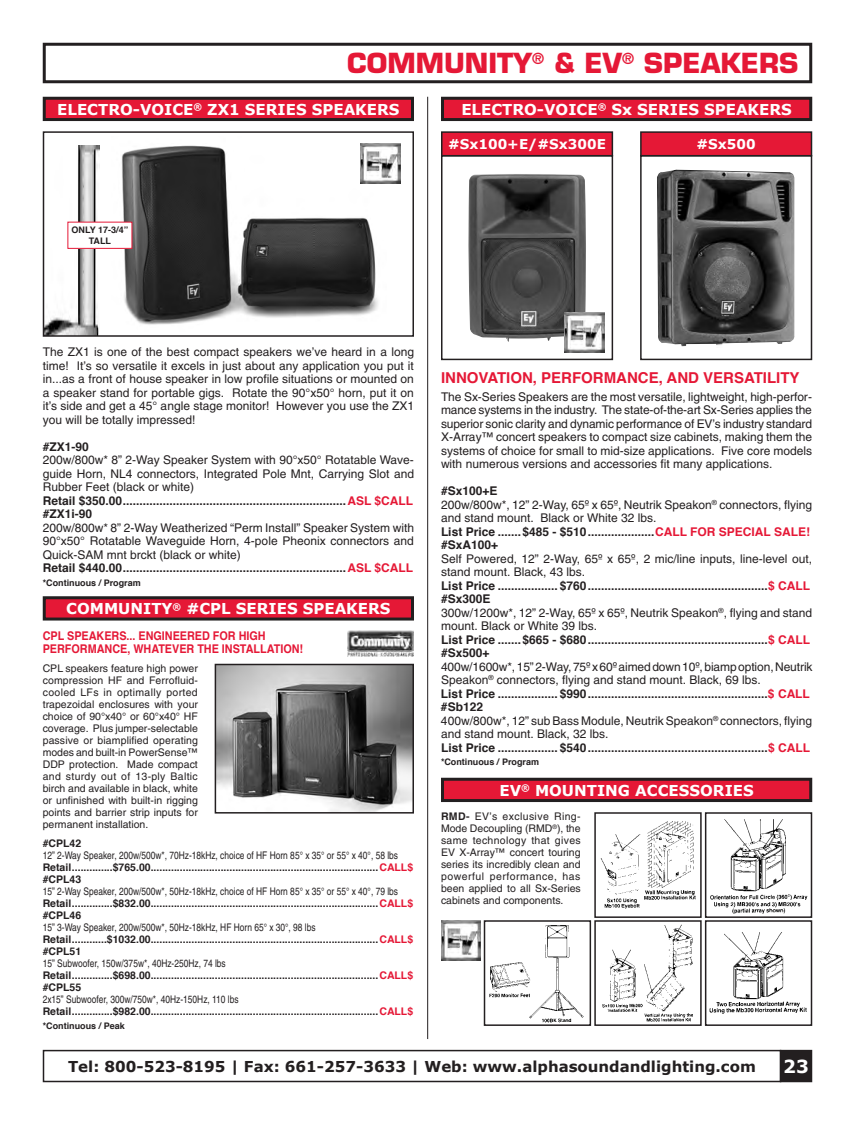
<style>
.page{position:relative;width:855px;height:1125px;background:#fff}
.page>*{position:absolute;margin:0;border:0;box-sizing:border-box;transform-origin:0 0}
.t1{font:700 27px "Eurostile LT Std";color:#e51836}
.t2{font:700 18px "Verdana";color:#fff}
.t3{font:700 15px "Verdana";color:#fff}
.t4{font:700 15px "Verdana";color:#231f20}
.t5{font:700 15px "Helvetica";color:#e51836}
.t6{font:700 13.5px "Verdana";color:#fff}
.t7{font:12px/13.5px "Helvetica";color:#231f20}
.t8{font:700 12px/13.5px "Helvetica";color:#231f20}
.t9{font:700 12px/13.5px "Helvetica";color:#e51836;scale:.9 1}
.t10{font:700 10.5px/12px "Helvetica";color:#231f20}
.t11{font:10.5px/12px "Helvetica";color:#231f20;text-align:justify}
.t12{font:700 9px/10.5px "Helvetica";color:#231f20;text-align:center}
.s1{font-weight:700}
.s2{font-weight:700;color:#e51836}
.s3{font-weight:400}
.s4{color:#e51836}
</style>
<div class="page">
<img style="left:46px;top:145px;width:54px;height:189px">
<hr style="left:427px;top:97px;width:1px;height:942px;background:#231f20">
<img style="left:468px;top:174px;width:119px;height:168px">
<div style="left:441px;top:155px;width:172px;height:205px;border:2px solid #231f20"></div>
<img style="left:657px;top:169px;width:138px;height:178px">
<div style="left:640px;top:155px;width:172px;height:205px;border:2px solid #231f20"></div>
<img style="left:565px;top:313px;width:40px;height:40px">
<img style="left:709px;top:932px;width:98px;height:82px">
<div style="left:705px;top:920px;width:107px;height:106px;border:2px solid #231f20"></div>
<img style="left:602px;top:924px;width:91px;height:98px">
<div style="left:594px;top:920px;width:108px;height:106px;border:2px solid #231f20"></div>
<img style="left:489px;top:925px;width:95px;height:98px">
<div style="left:484px;top:920px;width:107px;height:106px;border:2px solid #231f20"></div>
<img style="left:600px;top:821px;width:96px;height:88px">
<div style="left:594px;top:812px;width:108px;height:106px;border:2px solid #231f20"></div>
<img style="left:710px;top:819px;width:98px;height:95px">
<div style="left:705px;top:812px;width:107px;height:106px;border:2px solid #231f20"></div>
<img style="left:441px;top:920px;width:40px;height:40px">
<img style="left:111px;top:143px;width:276px;height:182px">
<div style="left:43px;top:131px;width:371px;height:206px;border:2px solid #231f20"></div>
<img style="left:361px;top:143px;width:40px;height:40px">
<img style="left:218px;top:667px;width:193px;height:144px">
<div style="left:215px;top:664px;width:199px;height:150px;border:2px solid #231f20"></div>
<img style="left:348px;top:631px;width:66px;height:25px">
<div style="left:43px;top:43px;width:769px;height:40px;border:3px solid #231f20"></div>
<div style="left:43px;top:1050px;width:738px;height:32px;border:2px solid #231f20"></div>
<div style="left:781px;top:1051px;width:31px;height:31px;background:#231f20"></div>
<div style="left:780px;top:1050px;width:32px;height:32px;border:2px solid #231f20"></div>
<div style="left:442px;top:98px;width:369px;height:22px;background:#e51836"></div>
<div style="left:441px;top:97px;width:371px;height:24px;border:3px solid #231f20"></div>
<div style="left:442px;top:132px;width:170px;height:24px;background:#e51836"></div>
<div style="left:441px;top:131px;width:172px;height:25px;border:2px solid #231f20"></div>
<div style="left:641px;top:132px;width:171px;height:24px;background:#e51836"></div>
<div style="left:640px;top:131px;width:172px;height:25px;border:2px solid #231f20"></div>
<div style="left:442px;top:779px;width:369px;height:22px;background:#e51836"></div>
<div style="left:441px;top:778px;width:371px;height:24px;border:3px solid #231f20"></div>
<div style="left:44px;top:98px;width:368px;height:22px;background:#e51836"></div>
<div style="left:43px;top:97px;width:371px;height:24px;border:3px solid #231f20"></div>
<div style="left:44px;top:598px;width:368px;height:21px;background:#e51836"></div>
<div style="left:43px;top:596px;width:371px;height:25px;border:3px solid #231f20"></div>
<div style="left:68px;top:222px;width:64px;height:26px;background:#fff"></div>
<div style="left:68px;top:222px;width:64px;height:27px;border:1px solid #e51836"></div>
<h1 class="t1" style="left:347px;top:47px;width:453px">COMMUNITY<sup>®</sup> &amp; EV<sup>®</sup> SPEAKERS</h1>
<p class="t3" style="left:57px;top:100px;width:344px">ELECTRO-VOICE<sup>®</sup> ZX1 SERIES SPEAKERS</p>
<p class="t12" style="left:72px;top:225px;width:58px">ONLY 17-3/4”<br>TALL</p>
<p class="t3" style="left:461px;top:100px;width:332px">ELECTRO-VOICE<sup>®</sup> Sx SERIES SPEAKERS</p>
<p class="t6" style="left:448px;top:136px;width:159px">#Sx100+E/#Sx300E</p>
<p class="t6" style="left:697px;top:136px;width:61px">#Sx500</p>
<p class="t7" style="left:43px;top:346px;width:373px;text-align:justify">The ZX1 is one of the best compact speakers we’ve heard in a long time! It’s so versatile it excels in just about any application you put it in...as a front of house speaker in low profile situations or mounted on a speaker stand for portable gigs. Rotate the 90°x50° horn, put it on it’s side and get a 45° angle stage monitor! However you use the ZX1 you will be totally impressed!</p>
<p class="t8" style="left:43px;top:439px;width:48px">#ZX1-90</p>
<p class="t7" style="left:43px;top:454px;width:373px">200w/800w* 8” 2-Way Speaker System with 90°x50° Rotatable Wave&shy;guide Horn, NL4 connectors, Integrated Pole Mnt, Carrying Slot and Rubber Feet (black or white)<br><span class="s1">Retail $350.00...................................................................</span><span class="s2">ASL $CALL </span><span class="s1">#ZX1i-90</span></p>
<p class="t7" style="left:43px;top:521px;width:373px">200w/800w* 8” 2-Way Weatherized “Perm Install” Speaker System with 90°x50° Rotatable Waveguide Horn, 4-pole Pheonix connectors and Quick-SAM mnt brckt (black or white)<br><span class="s1">Retail $440.00...................................................................</span><span class="s2">ASL $CALL</span></p>
<p class="t12" style="left:43px;top:577px;width:100px">*Continuous / Program</p>
<p class="t3" style="left:66px;top:599px;width:326px">COMMUNITY<sup>®</sup> #CPL SERIES SPEAKERS</p>
<p class="t9" style="left:43px;top:628px;width:291px">CPL SPEAKERS... ENGINEERED FOR HIGH<br>PERFORMANCE, WHATEVER THE INSTALLATION!</p>
<p class="t11" style="left:43px;top:662px;width:157px">CPL speakers feature high power compression HF and Ferrofluid&shy;cooled LFs in optimally ported trapezoidal enclosures with your choice of 90°x40° or 60°x40° HF coverage. Plus jumper-selectable passive or biamplified operating modes and built-in PowerSense™ DDP protection. Made compact and sturdy out of 13-ply Baltic birch and available in black, white or unfinished with built-in rigging points and barrier strip inputs for permanent installation.</p>
<p class="t10" style="left:43px;top:837px;width:40px">#CPL42</p>
<p class="t10" style="left:43px;top:849px;width:372px"><span class="s3">12” 2-Way Speaker, 200w/500w*, 70Hz-18kHz, choice of HF Horn 85° x 35° or 55° x 40°, 58 lbs<br></span>Retail..............$765.00..............................................................................<span class="s4">CALL$ </span>#CPL43</p>
<p class="t10" style="left:43px;top:885px;width:372px"><span class="s3">15” 2-Way Speaker, 200w/500w*, 50Hz-18kHz, choice of HF Horn 85° x 35° or 55° x 40°, 79 lbs<br></span>Retail..............$832.00..............................................................................<span class="s4">CALL$ </span>#CPL46</p>
<p class="t10" style="left:43px;top:921px;width:372px"><span class="s3">15” 3-Way Speaker, 200w/500w*, 50Hz-18kHz, HF Horn 65° x 30°, 98 lbs<br></span>Retail............$1032.00..............................................................................<span class="s4">CALL$ </span>#CPL51</p>
<p class="t10" style="left:43px;top:957px;width:372px"><span class="s3">15” Subwoofer, 150w/375w*, 40Hz-250Hz, 74 lbs<br></span>Retail..............$698.00..............................................................................<span class="s4">CALL$ </span>#CPL55</p>
<p class="t10" style="left:43px;top:993px;width:372px"><span class="s3">2x15” Subwoofer, 300w/750w*, 40Hz-150Hz, 110 lbs<br></span>Retail..............$982.00..............................................................................<span class="s4">CALL$</span></p>
<p class="t12" style="left:43px;top:1020px;width:84px">*Continuous / Peak</p>
<p class="t5" style="left:441px;top:364px;width:360px">INNOVATION, PERFORMANCE, AND VERSATILITY</p>
<p class="t7" style="left:441px;top:390px;width:373px;text-align:justify">The Sx-Series Speakers are the most versatile, lightweight, high-perfor&shy;mance systems in the industry. The state-of-the-art Sx-Series applies the superior sonic clarity and dynamic performance of EV’s industry standard X-Array™ concert speakers to compact size cabinets, making them the systems of choice for small to mid-size applications. Five core models with numerous versions and accessories fit many applications.</p>
<p class="t7" style="left:441px;top:484px;width:373px"><span class="s1">#Sx100+E<br></span>200w/800w*, 12” 2-Way, 65º x 65º, Neutrik Speakon<sup>®</sup> connectors, flying and stand mount. Black or White 32 lbs.<br><span class="s1">List Price .......$485 - $510....................</span><span class="s2">CALL FOR SPECIAL SALE! </span><span class="s1">#SxA100+</span></p>
<p class="t8" style="left:441px;top:551px;width:373px"><span class="s3">Self Powered, 12” 2-Way, 65º x 65º, 2 mic/line inputs, line-level out, stand mount. Black, 43 lbs.<br></span>List Price .................. $760......................................................<span class="s4">$ CALL </span>#Sx300E<br><span class="s3">300w/1200w*, 12” 2-Way, 65º x 65º, Neutrik Speakon</span><sup>®</sup><span class="s3">, flying and stand mount. Black or White 39 lbs.<br></span>List Price .......$665 - $680......................................................<span class="s4">$ CALL </span>#Sx500+</p>
<p class="t7" style="left:441px;top:660px;width:373px">400w/1600w*, 15” 2-Way, 75º x 60º aimed down 10º, biamp option, Neutrik Speakon<sup>®</sup> connectors, flying and stand mount. Black, 69 lbs.<br><span class="s1">List Price .................. $990......................................................</span><span class="s2">$ CALL </span><span class="s1">#Sb122<br></span>400w/800w*, 12” sub Bass Module, Neutrik Speakon<sup>®</sup> connectors, flying and stand mount. Black, 32 lbs.<br><span class="s1">List Price .................. $540......................................................</span><span class="s2">$ CALL</span></p>
<p class="t12" style="left:441px;top:756px;width:100px">*Continuous / Program</p>
<p class="t3" style="left:500px;top:781px;width:256px">EV<sup>®</sup> MOUNTING ACCESSORIES</p>
<p class="t11" style="left:441px;top:811px;width:141px"><span class="s1">RMD-</span> EV’s exclusive Ring-Mode Decoupling (RMD<sup>®</sup>), the same technology that gives EV X-Array™ concert touring series its incredibly clean and powerful performance, has been applied to all Sx-Series cabinets and components.</p>
<p class="t4" style="left:68px;top:1057px;width:689px">Tel: 800-523-8195 | Fax: 661-257-3633 | Web: www.alphasoundandlighting.com</p>
<h2 class="t2" style="left:783px;top:1055px;width:27px">23</h2>
</div>
